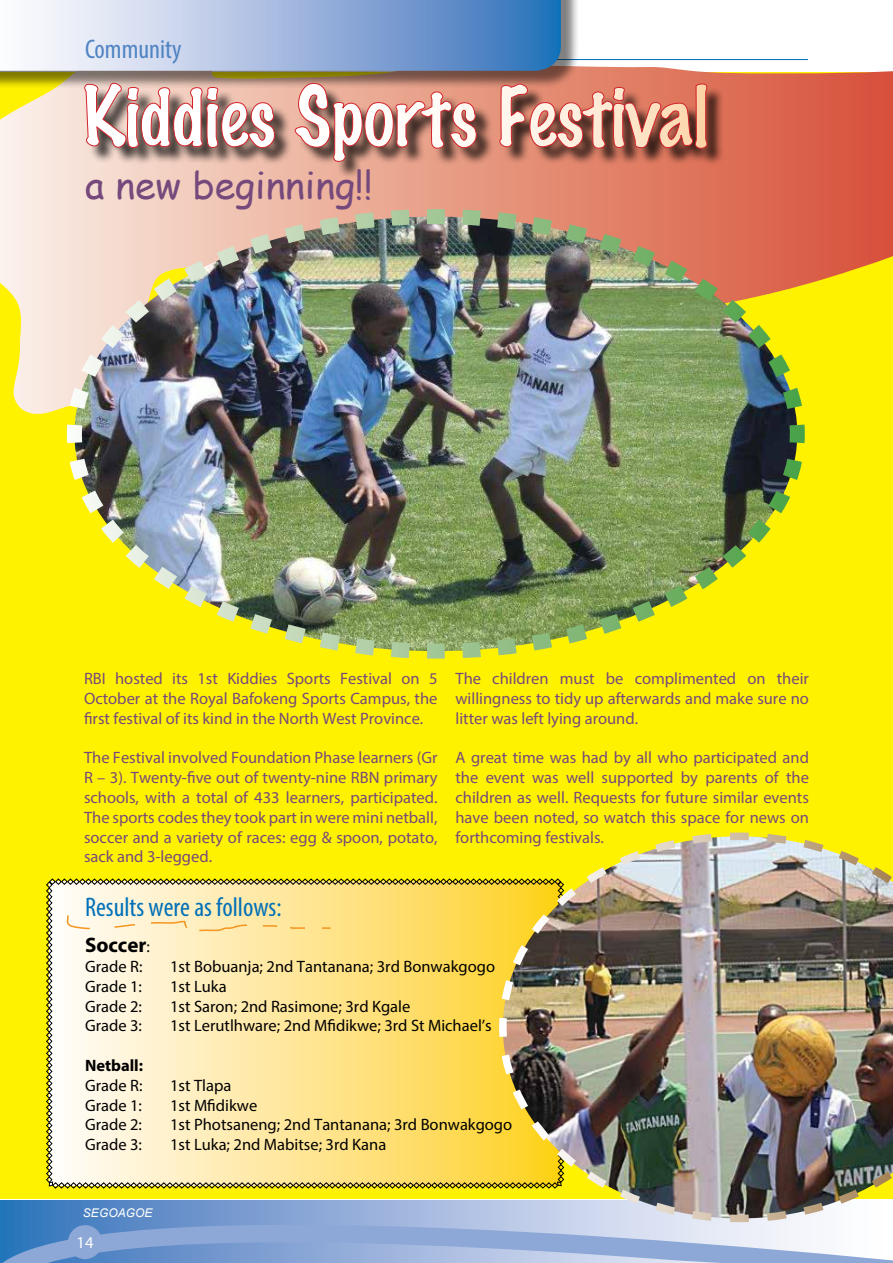
<style>
.page{position:relative;width:893px;height:1263px;background:#fff}
.page>*{position:absolute;margin:0;border:0;box-sizing:border-box;transform-origin:0 0}
.t1{font:100 75px "Marker Felt";color:#fff}
.t2{font:37.5px "Comic Sans MS";color:#75497b}
.t3{font:condensed 27px "Myriad Pro";color:#0271b8}
.t4{font:condensed 27px "Myriad Pro";color:#5084c3}
.t5{font:700 21px "Myriad Pro";color:#000}
.t6{font:16.5px/19.8px "Myriad Pro";color:#75497b;text-align:justify}
.t7{font:16.5px "Myriad Pro";color:#000}
.t8{font:700 16.5px "Myriad Pro";color:#000}
.t9{font:16.5px "Myriad Pro";color:#fff}
.t10{font:italic 12px "Arial";color:#fff}
.s1{font-weight:400;font-size:16.5px}
</style>
<div class="page">
<svg style="left:0;top:1200px;width:893px;height:63px;background:#99b3dc"></svg>
<div style="left:68px;top:1225px;width:34px;height:34px;background:#8da8d7;border-radius:50%"></div>
<hr style="left:0;top:59px;width:808px;height:1px;background:#0271b8">
<div style="left:0;top:72px;width:893px;height:1127px;background:#fff200"></div>
<svg style="left:0;top:66px;width:893px;height:348px"></svg>
<div style="left:0;top:0;width:579px;height:90px;background:#000;opacity:.5"></div>
<svg style="left:0;top:0;width:561px;height:71px;background:#9fb9dd"></svg>
<div style="left:87px;top:86px;width:638px;height:94px;background:#000;opacity:.75"></div>
<svg style="left:84px;top:83px;width:191px;height:65px;background:#b0857d"></svg>
<svg style="left:294px;top:83px;width:183px;height:79px;background:#b37869"></svg>
<svg style="left:499px;top:83px;width:209px;height:66px;background:#ad5b4b"></svg>
<img style="left:59px;top:202px;width:753px;height:457px">
<img style="left:729px;top:832px;width:164px;height:394px">
<img style="left:46px;top:834px;width:683px;height:392px">
<h3 class="t4" style="left:85px;top:33px;width:98px">Community</h3>
<h1 class="t1" style="left:83px;top:57px;width:627px">Kiddies Sports Festival</h1>
<h2 class="t2" style="left:85px;top:158px;width:289px">a new beginning!!</h2>
<p class="t6" style="left:84px;top:668px;width:355px">RBI hosted its 1st Kiddies Sports Festival on 5<br>October at the Royal Bafokeng Sports Campus, the first festival of its kind in the North West Province.</p>
<p class="t6" style="left:84px;top:748px;width:355px">The Festival involved Foundation Phase learners (Gr R – 3). Twenty-five out of twenty-nine RBN primary schools, with a total of 433 learners, participated.<br>The sports codes they took part in were mini netball, soccer and a variety of races: egg &amp; spoon, potato, sack and 3-legged.</p>
<p class="t6" style="left:455px;top:668px;width:355px">The children must be complimented on their willingness to tidy up afterwards and make sure no litter was left lying around.</p>
<p class="t6" style="left:455px;top:748px;width:355px">A great time was had by all who participated and the event was well supported by parents of the children as well. Requests for future similar events have been noted, so watch this space for news on forthcoming festivals.</p>
<h3 class="t3" style="left:85px;top:891px;width:198px">Results were as follows:</h3>
<p class="t5" style="left:85px;top:931px;width:66px">Soccer<span class="s1">:</span></p>
<p class="t7" style="left:85px;top:956px;width:59px">Grade R:</p>
<p class="t7" style="left:170px;top:956px;width:326px">1st Bobuanja; 2nd Tantanana; 3rd Bonwakgogo</p>
<p class="t7" style="left:85px;top:976px;width:58px">Grade 1:</p>
<p class="t7" style="left:170px;top:976px;width:58px">1st Luka</p>
<p class="t7" style="left:85px;top:996px;width:58px">Grade 2:</p>
<p class="t7" style="left:170px;top:996px;width:242px">1st Saron; 2nd Rasimone; 3rd Kgale</p>
<p class="t7" style="left:85px;top:1015px;width:58px">Grade 3:</p>
<p class="t7" style="left:170px;top:1015px;width:323px">1st Lerutlhware; 2nd Mfidikwe; 3rd St Michael’s</p>
<p class="t8" style="left:85px;top:1054px;width:60px">Netball:</p>
<p class="t7" style="left:85px;top:1075px;width:59px">Grade R:</p>
<p class="t7" style="left:170px;top:1075px;width:63px">1st Tlapa</p>
<p class="t7" style="left:85px;top:1095px;width:58px">Grade 1:</p>
<p class="t7" style="left:170px;top:1095px;width:89px">1st Mfidikwe</p>
<p class="t7" style="left:85px;top:1114px;width:58px">Grade 2:</p>
<p class="t7" style="left:170px;top:1114px;width:344px">1st Photsaneng; 2nd Tantanana; 3rd Bonwakgogo</p>
<p class="t7" style="left:85px;top:1134px;width:58px">Grade 3:</p>
<p class="t7" style="left:170px;top:1134px;width:218px">1st Luka; 2nd Mabitse; 3rd Kana</p>
<p class="t10" style="left:83px;top:1205px;width:71px">SEGOAGOE</p>
<p class="t9" style="left:77px;top:1232px;width:18px">14</p>
</div>
